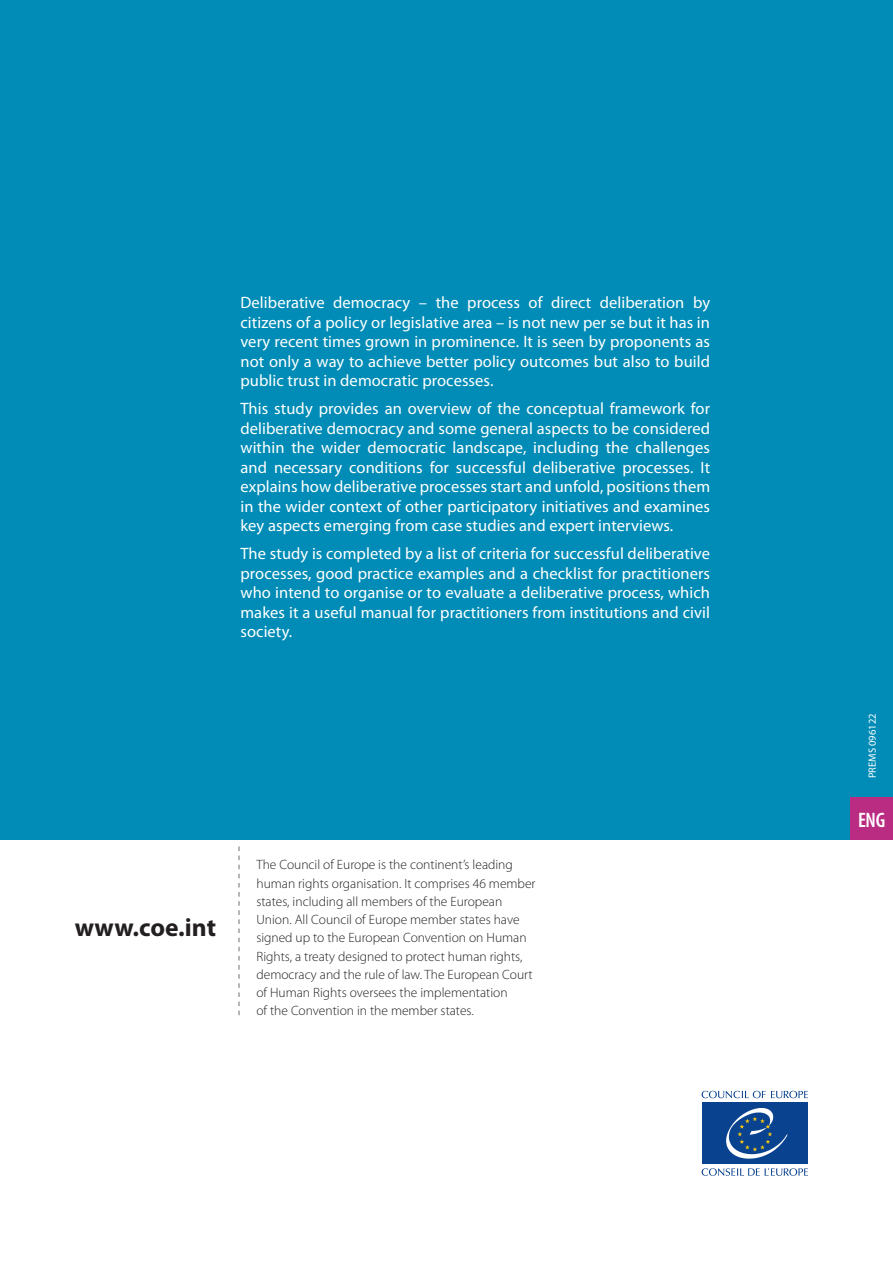
<style>
.page{position:relative;width:893px;height:1263px;background:#fff}
.page>*{position:absolute;margin:0;border:0;box-sizing:border-box;transform-origin:0 0}
.t1{font:700 25.5px "Myriad Pro";color:#231f20}
.t2{font:600 condensed 21px "Myriad Pro";color:#fff}
.t3{font:16.5px/19.5px "Myriad Pro";letter-spacing:.005em;color:#fff;text-align:justify}
.t4{font:300 13.5px/18.3px "Myriad Pro";color:#231f20}
.t5{font:10.5px "Myriad Pro";color:#fff}
</style>
<div class="page">
<div style="left:0;top:0;width:893px;height:840px;background:#008cb6"></div>
<div style="left:850px;top:797px;width:43px;height:43px;background:#ba2b82"></div>
<svg style="left:702px;top:1091px;width:106px;height:7px"></svg>
<svg style="left:702px;top:1168px;width:106px;height:8px"></svg>
<div style="left:702px;top:1102px;width:106px;height:62px;background:#09428e"></div>
<svg style="left:726px;top:1108px;width:62px;height:51px"></svg>
<svg style="left:239px;top:846px;width:1px;height:169px"></svg>
<p class="t3" style="left:240px;top:293px;width:471px">Deliberative democracy – the process of direct deliberation by citizens of a policy or legislative area – is not new per se but it has in very recent times grown in prominence. It is seen by proponents as not only a way to achieve better policy outcomes but also to build public trust in democratic processes.</p>
<p class="t3" style="left:240px;top:399px;width:471px">This study provides an overview of the conceptual framework for deliberative democracy and some general aspects to be considered within the wider democratic landscape, including the challenges and necessary conditions for successful deliberative processes. It explains how deliberative processes start and unfold, positions them in the wider context of other participatory initiatives and examines key aspects emerging from case studies and expert interviews.</p>
<p class="t3" style="left:240px;top:544px;width:471px">The study is completed by a list of criteria for successful deliberative processes, good practice examples and a checklist for practitioners who intend to organise or to evaluate a deliberative process, which makes it a useful manual for practitioners from institutions and civil society.</p>
<h1 class="t1" style="left:75px;top:911px;width:143px">www.coe.int</h1>
<p class="t4" style="left:256px;top:855px;width:281px">The Council of Europe is the continent’s leading human rights organisation. It comprises 46 member states, including all members of the European Union. All Council of Europe member states have signed up to the European Convention on Human Rights, a treaty designed to protect human rights, democracy and the rule of law. The European Court of Human Rights oversees the implementation<br>of the Convention in the member states.</p>
<p class="t5" style="left:866px;top:778px;width:66px;rotate:-90deg">PREMS 096122</p>
<p class="t2" style="left:858px;top:806px;width:29px">ENG</p>
</div>
